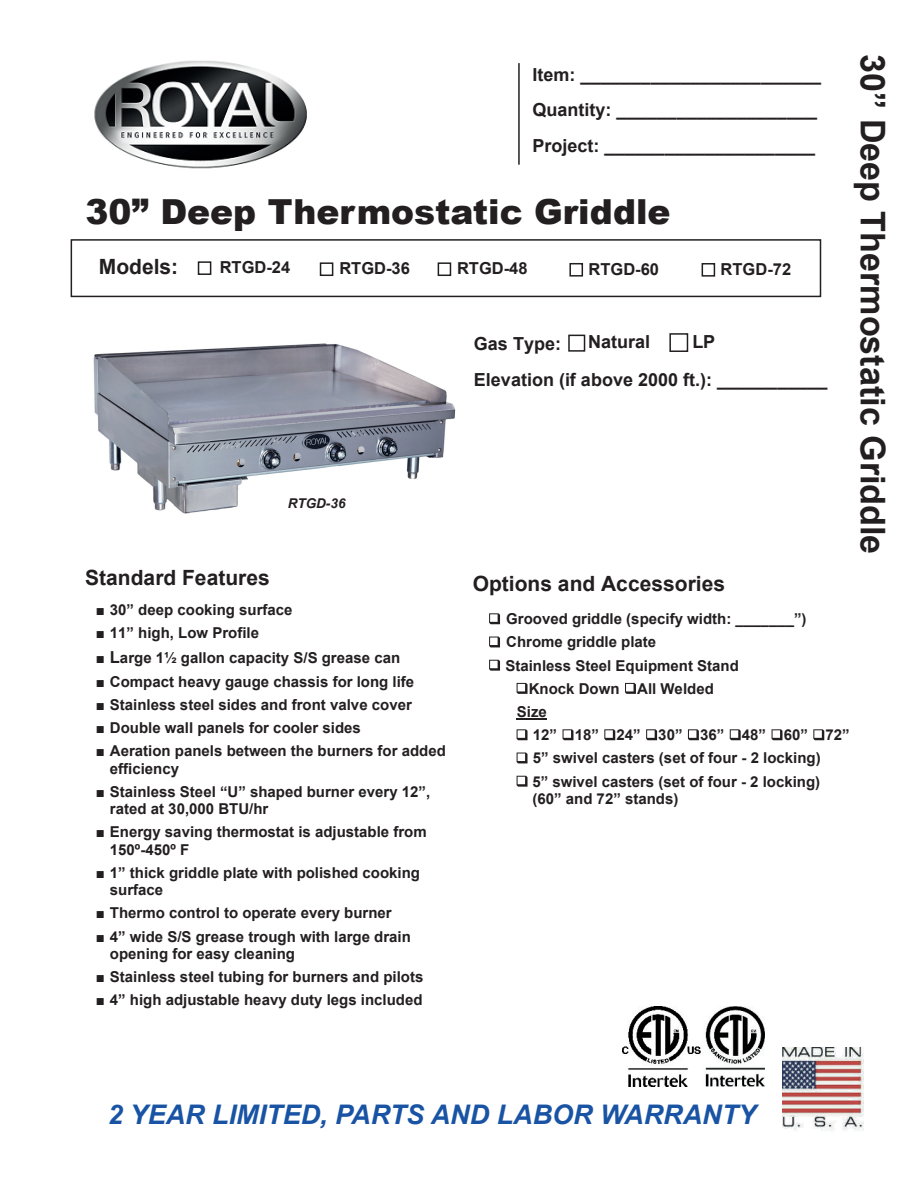
<style>
.page{position:relative;width:918px;height:1188px;background:#fff}
.page>*{position:absolute;margin:0;border:0;box-sizing:border-box;transform-origin:0 0}
.t1{font:900 34.5px "Arial";color:#231f20}
.t2{font:700 34.05px "Arial";color:#231f20}
.t3{font:italic 700 27px "Arial";color:#1853a4}
.t4{font:700 21px "Arial";color:#231f20}
.t5{font:700 18px/35.7px "Arial";color:#231f20}
.t6{font:700 16.5px "Arial";color:#231f20}
.t7{font:700 15px/17.2px "Arial";color:#231f20}
.t8{font:italic 700 13.5px "Arial";color:#231f20}
.s1{font-family:"Times New Roman"}
.s2{font-size:16.5px}
</style>
<div class="page">
<hr style="left:518px;top:63px;width:2px;height:102px;background:#231f20">
<svg style="left:489px;top:613px;width:11px;height:11px"></svg>
<svg style="left:489px;top:637px;width:11px;height:10px"></svg>
<svg style="left:489px;top:660px;width:11px;height:11px"></svg>
<svg style="left:517px;top:683px;width:11px;height:11px"></svg>
<svg style="left:625px;top:683px;width:11px;height:11px"></svg>
<hr style="left:517px;top:718px;width:30px;height:1px;background:#231f20">
<svg style="left:517px;top:729px;width:11px;height:11px"></svg>
<svg style="left:563px;top:729px;width:10px;height:11px"></svg>
<svg style="left:604px;top:729px;width:11px;height:11px"></svg>
<svg style="left:646px;top:729px;width:11px;height:11px"></svg>
<svg style="left:688px;top:729px;width:11px;height:11px"></svg>
<svg style="left:730px;top:729px;width:11px;height:11px"></svg>
<svg style="left:772px;top:729px;width:10px;height:11px"></svg>
<svg style="left:813px;top:729px;width:11px;height:11px"></svg>
<svg style="left:517px;top:753px;width:11px;height:10px"></svg>
<svg style="left:517px;top:776px;width:11px;height:11px"></svg>
<div style="left:568px;top:335px;width:17px;height:17px;border:2px solid #231f20"></div>
<div style="left:669px;top:333px;width:19px;height:19px;border:2px solid #231f20"></div>
<div style="left:198px;top:261px;width:13px;height:14px;border:2px solid #231f20"></div>
<div style="left:320px;top:262px;width:13px;height:14px;border:2px solid #231f20"></div>
<div style="left:438px;top:262px;width:13px;height:14px;border:2px solid #231f20"></div>
<div style="left:569px;top:263px;width:14px;height:14px;border:2px solid #231f20"></div>
<div style="left:702px;top:263px;width:13px;height:14px;border:2px solid #231f20"></div>
<img style="left:93px;top:343px;width:363px;height:171px">
<img style="left:94px;top:60px;width:213px;height:109px">
<img style="left:782px;top:1047px;width:82px;height:84px">
<img style="left:622px;top:1007px;width:142px;height:80px">
<div style="left:71px;top:239px;width:750px;height:58px;border:2px solid #231f20"></div>
<p class="t5" style="left:532px;top:58px;width:290px">Item: ________________________<br>Quantity: ____________________<br>Project: _____________________</p>
<h1 class="t1" style="left:86px;top:199px;width:586px">30” Deep Thermostatic Griddle</h1>
<h3 class="t4" style="left:99px;top:259px;width:81px">Models:</h3>
<p class="t6" style="left:220px;top:261px;width:72px">RTGD-24</p>
<p class="t6" style="left:339px;top:262px;width:72px">RTGD-36</p>
<p class="t6" style="left:457px;top:262px;width:72px">RTGD-48</p>
<p class="t6" style="left:589px;top:262px;width:72px">RTGD-60</p>
<p class="t6" style="left:721px;top:263px;width:72px">RTGD-72</p>
<p class="t5" style="left:588px;top:326px;width:64px">Natural</p>
<p class="t5" style="left:692px;top:326px;width:24px">LP</p>
<p class="t5" style="left:474px;top:328px;width:355px">Gas Type:<br>Elevation (if above 2000 ft.): ___________</p>
<p class="t8" style="left:288px;top:498px;width:59px">RTGD-36</p>
<h2 class="t2" style="left:886px;top:54px;width:502px;rotate:90deg">30” Deep Thermostatic Griddle</h2>
<h3 class="t4" style="left:85px;top:569px;width:186px">Standard Features</h3>
<p class="t7" style="left:96px;top:603px;width:198px"><span class="s1">■</span> 30” deep cooking surface</p>
<p class="t7" style="left:96px;top:626px;width:165px"><span class="s1">■</span> 11” high, Low Profile</p>
<p class="t7" style="left:96px;top:651px;width:306px"><span class="s1">■</span> <span class="s2">L</span>arge 1½ gallon capacity S/S grease can</p>
<p class="t7" style="left:96px;top:674px;width:320px"><span class="s1">■</span> Compact heavy gauge chassis for long life</p>
<p class="t7" style="left:96px;top:697px;width:318px"><span class="s1">■</span> Stainless steel sides and front valve cover</p>
<p class="t7" style="left:96px;top:721px;width:267px"><span class="s1">■</span> Double wall panels for cooler sides</p>
<p class="t7" style="left:110px;top:744px;width:338px;text-indent:-14px"><span class="s1">■</span> Aeration panels between the burners for added efficiency</p>
<p class="t7" style="left:110px;top:784px;width:322px;text-indent:-14px"><span class="s1">■</span> Stainless Steel “U” shaped burner every 12”, rated at 30,000 BTU/hr</p>
<p class="t7" style="left:110px;top:825px;width:318px;text-indent:-14px"><span class="s1">■</span> Energy saving thermostat is adjustable from<br>150º-450º F</p>
<p class="t7" style="left:110px;top:865px;width:312px;text-indent:-14px"><span class="s1">■</span> 1” thick griddle plate with polished cooking surface</p>
<p class="t7" style="left:96px;top:906px;width:297px"><span class="s1">■</span> Thermo control to operate every burner</p>
<p class="t7" style="left:110px;top:929px;width:303px;text-indent:-14px"><span class="s1">■</span> 4” wide S/S grease trough with large drain opening for easy cleaning</p>
<p class="t7" style="left:96px;top:970px;width:329px"><span class="s1">■</span> Stainless steel tubing for burners and pilots</p>
<p class="t7" style="left:96px;top:993px;width:328px"><span class="s1">■</span> 4” high adjustable heavy duty legs included</p>
<h3 class="t4" style="left:473px;top:575px;width:254px">Options and Accessories</h3>
<p class="t7" style="left:506px;top:612px;width:302px">Grooved griddle (specify width: _______”)</p>
<p class="t7" style="left:506px;top:635px;width:152px">Chrome griddle plate</p>
<p class="t7" style="left:505px;top:658px;width:235px">Stainless Steel Equipment Stand</p>
<p class="t7" style="left:529px;top:681px;width:187px">Knock Down All Welded</p>
<p class="t7" style="left:517px;top:705px;width:32px">Size</p>
<p class="t7" style="left:533px;top:728px;width:318px">12” 18” 24” 30” 36” 48” 60” 72”</p>
<p class="t7" style="left:533px;top:751px;width:289px">5” swivel casters (set of four - 2 locking)</p>
<p class="t7" style="left:532px;top:774px;width:289px">5” swivel casters (set of four - 2 locking)</p>
<p class="t7" style="left:532px;top:791px;width:148px">(60” and 72” stands)</p>
<h3 class="t3" style="left:108px;top:1104px;width:650px">2 YEAR LIMITED, PARTS AND LABOR WARRANTY</h3>
</div>
